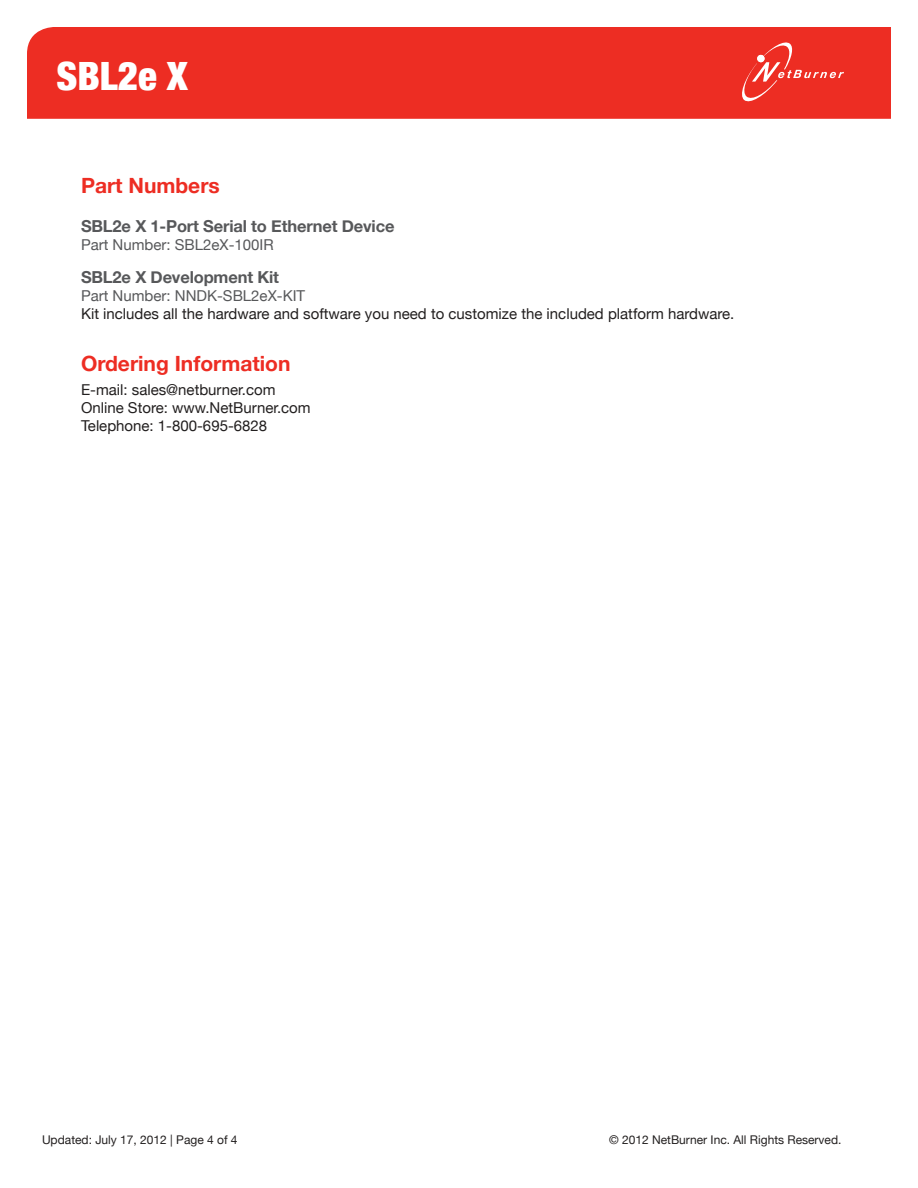
<style>
.page{position:relative;width:918px;height:1188px;background:#fff}
.page>*{position:absolute;margin:0;border:0;box-sizing:border-box;transform-origin:0 0}
.t1{font:900 condensed 39px "Helvetica Neue";color:#fff}
.t2{font:700 21px "Helvetica Neue";color:#ed2d23}
.t3{font:700 16.5px "Helvetica Neue";letter-spacing:-.01em;color:#57585a}
.t4{font:15px/18px "Helvetica Neue";color:#221f1f}
.t5{font:15px "Helvetica Neue";color:#57585a}
.t6{font:12px "Helvetica Neue";color:#221f1f}
</style>
<div class="page">
<div style="left:27px;top:27px;width:864px;height:92px;background:#ed2d23"></div>
<svg style="left:739px;top:39px;width:105px;height:66px;background:#ee3f36"></svg>
<h1 class="t1" style="left:56px;top:54px;width:133px">SBL2e X</h1>
<h2 class="t2" style="left:81px;top:178px;width:140px">Part Numbers</h2>
<p class="t3" style="left:81px;top:220px;width:315px">SBL2e X 1-Port Serial to Ethernet Device</p>
<p class="t5" style="left:81px;top:238px;width:194px">Part Number: SBL2eX-100IR</p>
<p class="t3" style="left:81px;top:271px;width:200px">SBL2e X Development Kit</p>
<p class="t5" style="left:81px;top:289px;width:226px">Part Number: NNDK-SBL2eX-KIT</p>
<p class="t4" style="left:81px;top:306px;width:655px">Kit includes all the hardware and software you need to customize the included platform hardware.</p>
<h2 class="t2" style="left:81px;top:351px;width:211px">Ordering Information</h2>
<p class="t4" style="left:81px;top:382px;width:231px">E-mail: sales@netburner.com<br>Online Store: www.NetBurner.com<br>Telephone: 1-800-695-6828</p>
<p class="t6" style="left:42px;top:1134px;width:197px">Updated: July 17, 2012 | Page 4 of 4</p>
<p class="t6" style="left:609px;top:1134px;width:234px">© 2012 NetBurner Inc. All Rights Reserved.</p>
</div>
